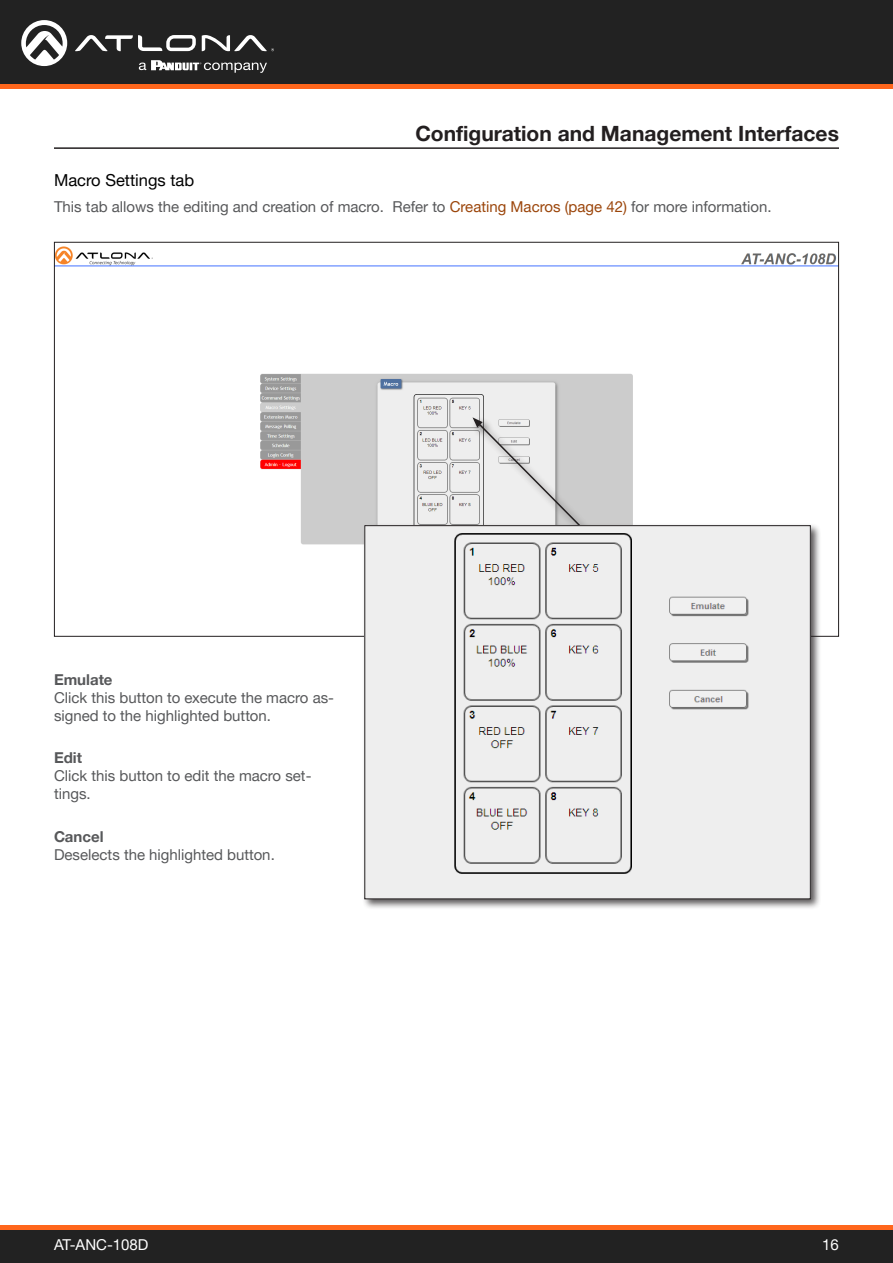
<style>
.page{position:relative;width:893px;height:1263px;background:#fff}
.page>*{position:absolute;margin:0;border:0;box-sizing:border-box;transform-origin:0 0}
.Non_TOC_Section_Head{font:700 21px "Helvetica Neue LTW1 G";color:#231f20}
.Secondary_Subsection{font:16.5px "Helvetica Neue LTW1 G";color:#000}
.Bullets{font:15px/18px "Helvetica Neue LTW1 G";color:#57585a}
.General_Text{font:15px "Helvetica Neue LTW1 G";color:#57585a}
.t1{font:15px "Helvetica Neue LTW1 G";color:#fff}
.s1{color:#9b450a}
.s2{font-weight:700}
</style>
<div class="page">
<div style="left:0;top:1227px;width:893px;height:36px;background:#222"></div>
<hr style="left:0;top:1225px;width:893px;height:4px;background:#ff661c">
<div style="left:0;top:0;width:893px;height:84px;background:#222"></div>
<hr style="left:0;top:84px;width:893px;height:4px;background:#ff661c">
<svg style="left:75px;top:35px;width:121px;height:16px"></svg>
<svg style="left:202px;top:35px;width:72px;height:16px"></svg>
<svg style="left:21px;top:20px;width:46px;height:46px"></svg>
<svg style="left:139px;top:60px;width:128px;height:13px"></svg>
<img style="left:56px;top:246px;width:781px;height:299px">
<div style="left:471px;top:415px;width:127px;height:129px;background:#231f20;opacity:.75"></div>
<svg style="left:472px;top:417px;width:116px;height:106px;background:#d8d8d8"></svg>
<div style="left:362px;top:523px;width:459px;height:387px;background:#231f20;opacity:.75"></div>
<img style="left:367px;top:527px;width:442px;height:370px">
<hr style="left:54px;top:147px;width:785px;height:2px;background:#231f20">
<p class="Secondary_Subsection" style="left:54px;top:170px;width:142px">Macro Settings tab</p>
<p class="Non_TOC_Section_Head" style="left:415px;top:120px;width:425px">Configuration and Management Interfaces</p>
<p class="General_Text" style="left:54px;top:197px;width:719px">This tab allows the editing and creation of macro. Refer to <span class="s1">Creating Macros (page 42)</span> for more information.</p>
<p class="Bullets" style="left:54px;top:670px;width:282px"><span class="s2">Emulate<br></span>Click this button to execute the macro as&shy;signed to the highlighted button.</p>
<p class="Bullets" style="left:54px;top:749px;width:259px"><span class="s2">Edit<br></span>Click this button to edit the macro set&shy;tings.</p>
<p class="Bullets" style="left:54px;top:828px;width:222px"><span class="s2">Cancel<br></span>Deselects the highlighted button.</p>
<p class="t1" style="left:54px;top:1235px;width:96px">AT-ANC-108D</p>
<p class="t1" style="left:822px;top:1235px;width:18px">16</p>
</div>
